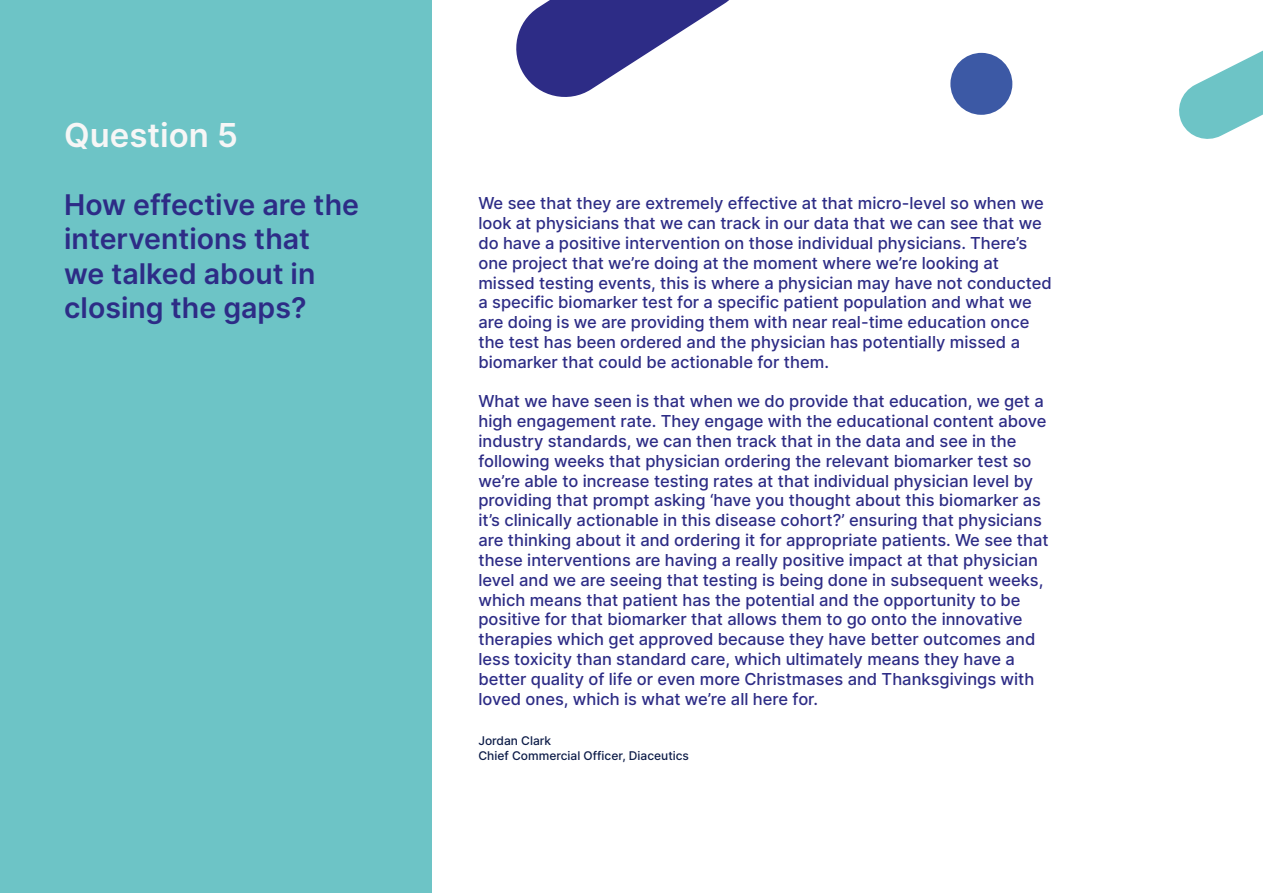
<style>
.page{position:relative;width:1263px;height:893px;background:#fff}
.page>*{position:absolute;margin:0;border:0;box-sizing:border-box;transform-origin:0 0}
.t1{font:600 33px "Inter";color:#f6f6f6}
.t2{font:600 28.5px/34.2px "Inter";color:#2d2c86}
.t3{font:500 16.5px/19.8px "Inter";color:#2d2c86}
.t4{font:500 12px/14.4px "Inter";color:#0c1b47}
</style>
<div class="page">
<div style="left:0;top:0;width:432px;height:893px;background:#6dc4c6"></div>
<svg style="left:516px;top:0;width:213px;height:97px"></svg>
<svg style="left:1179px;top:50px;width:84px;height:89px"></svg>
<div style="left:950px;top:53px;width:63px;height:62px;background:#3c59a5;border-radius:50%"></div>
<h1 class="t1" style="left:64px;top:110px;width:175px">Question 5</h1>
<h2 class="t2" style="left:64px;top:187px;width:296px">How effective are the interventions that<br>we talked about in closing the gaps?</h2>
<p class="t3" style="left:478px;top:193px;width:575px">We see that they are extremely effective at that micro-level so when we look at physicians that we can track in our data that we can see that we do have a positive intervention on those individual physicians. There’s one project that we’re doing at the moment where we’re looking at missed testing events, this is where a physician may have not conducted a specific biomarker test for a specific patient population and what we are doing is we are providing them with near real-time education once the test has been ordered and the physician has potentially missed a biomarker that could be actionable for them.</p>
<p class="t3" style="left:478px;top:391px;width:572px">What we have seen is that when we do provide that education, we get a high engagement rate. They engage with the educational content above industry standards, we can then track that in the data and see in the following weeks that physician ordering the relevant biomarker test so we’re able to increase testing rates at that individual physician level by providing that prompt asking ‘have you thought about this biomarker as it’s clinically actionable in this disease cohort?’ ensuring that physicians are thinking about it and ordering it for appropriate patients. We see that these interventions are having a really positive impact at that physician level and we are seeing that testing is being done in subsequent weeks, which means that patient has the potential and the opportunity to be positive for that biomarker that allows them to go onto the innovative therapies which get approved because they have better outcomes and less toxicity than standard care, which ultimately means they have a better quality of life or even more Christmases and Thanksgivings with loved ones, which is what we’re all here for.</p>
<p class="t4" style="left:478px;top:733px;width:212px">Jordan Clark<br>Chief Commercial Officer, Diaceutics</p>
</div>
